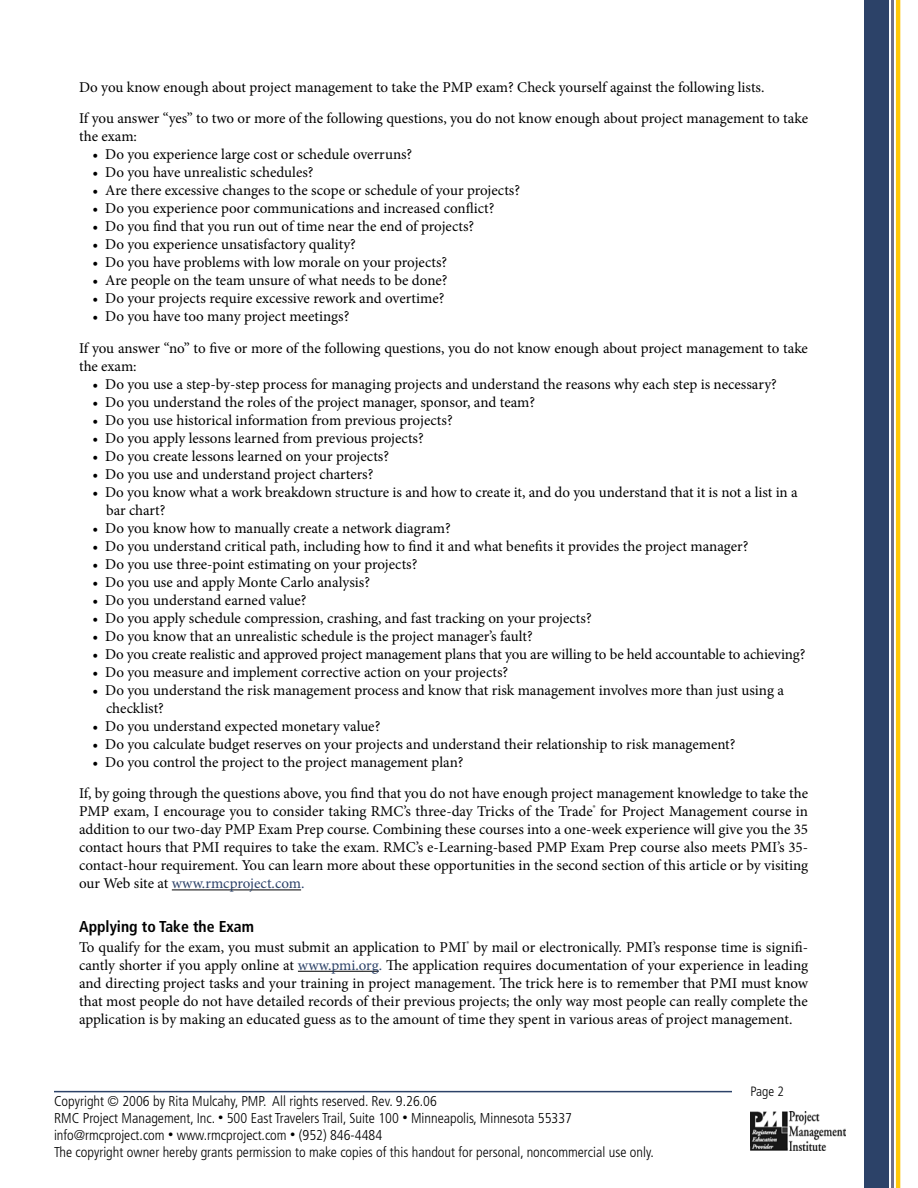
<style>
.page{position:relative;width:918px;height:1188px;background:#fff}
.page>*{position:absolute;margin:0;border:0;box-sizing:border-box;transform-origin:0 0}
.t1{font:700 condensed 15.75px "Frutiger";color:#000}
.t2{font:15px/18px "Minion Pro";letter-spacing:-.005em;color:#000}
.t3{font:300 condensed 14.25px/17.1px "Frutiger";color:#000}
.t4{font:300 condensed 13.5px "Frutiger";color:#000}
.s1{color:#2c4268}
.s2{font-size:10.5px}
</style>
<div class="page">
<img style="left:751px;top:1112px;width:94px;height:38px">
<hr style="left:54px;top:1091px;width:678px;height:1px;background:#2c4268">
<hr style="left:891px;top:0;width:2px;height:1188px;background:#70708b">
<hr style="left:896px;top:0;width:4px;height:1188px;background:#ffc708">
<div style="left:864px;top:0;width:25px;height:1188px;background:#2c4268"></div>
<hr style="left:172px;top:890px;width:129px;height:1px;background:#000">
<hr style="left:298px;top:971px;width:81px;height:1px;background:#000">
<p class="t2" style="left:79px;top:71px;width:731px;line-height:31.5px">Do you know enough about project management to take the PMP exam? Check yourself against the following lists.<br>If you answer “yes” to two or more of the following questions, you do not know enough about project management to take</p>
<p class="t2" style="left:79px;top:128px;width:60px">the exam:</p>
<p class="t2" style="left:93px;top:146px;width:321px">• Do you experience large cost or schedule overruns?</p>
<p class="t2" style="left:93px;top:164px;width:223px">• Do you have unrealistic schedules?</p>
<p class="t2" style="left:93px;top:182px;width:429px">• Are there excessive changes to the scope or schedule of your projects?</p>
<p class="t2" style="left:93px;top:200px;width:403px">• Do you experience poor communications and increased conflict?</p>
<p class="t2" style="left:93px;top:218px;width:383px">• Do you find that you run out of time near the end of projects?</p>
<p class="t2" style="left:93px;top:236px;width:265px">• Do you experience unsatisfactory quality?</p>
<p class="t2" style="left:93px;top:254px;width:356px">• Do you have problems with low morale on your projects?</p>
<p class="t2" style="left:93px;top:272px;width:356px">• Are people on the team unsure of what needs to be done?</p>
<p class="t2" style="left:93px;top:290px;width:353px">• Do your projects require excessive rework and overtime?</p>
<p class="t2" style="left:79px;top:301px;width:730px;line-height:31.5px;text-indent:14px">• Do you have too many project meetings?<br>If you answer “no” to five or more of the following questions, you do not know enough about project management to take</p>
<p class="t2" style="left:79px;top:357px;width:59px">the exam:</p>
<p class="t2" style="left:93px;top:375px;width:686px">• Do you use a step-by-step process for managing projects and understand the reasons why each step is necessary?</p>
<p class="t2" style="left:93px;top:393px;width:444px">• Do you understand the roles of the project manager, sponsor, and team?</p>
<p class="t2" style="left:93px;top:411px;width:362px">• Do you use historical information from previous projects?</p>
<p class="t2" style="left:93px;top:429px;width:333px">• Do you apply lessons learned from previous projects?</p>
<p class="t2" style="left:93px;top:447px;width:298px">• Do you create lessons learned on your projects?</p>
<p class="t2" style="left:93px;top:465px;width:282px">• Do you use and understand project charters?</p>
<p class="t2" style="left:106px;top:483px;width:693px;text-indent:-14px">• Do you know what a work breakdown structure is and how to create it, and do you understand that it is not a list in a bar chart?</p>
<p class="t2" style="left:93px;top:519px;width:360px">• Do you know how to manually create a network diagram?</p>
<p class="t2" style="left:93px;top:537px;width:657px">• Do you understand critical path, including how to find it and what benefits it provides the project manager?</p>
<p class="t2" style="left:93px;top:555px;width:326px">• Do you use three-point estimating on your projects?</p>
<p class="t2" style="left:93px;top:573px;width:279px">• Do you use and apply Monte Carlo analysis?</p>
<p class="t2" style="left:93px;top:591px;width:216px">• Do you understand earned value?</p>
<p class="t2" style="left:93px;top:609px;width:501px">• Do you apply schedule compression, crashing, and fast tracking on your projects?</p>
<p class="t2" style="left:93px;top:627px;width:442px">• Do you know that an unrealistic schedule is the project manager’s fault?</p>
<p class="t2" style="left:93px;top:645px;width:714px">• Do you create realistic and approved project management plans that you are willing to be held accountable to achieving?</p>
<p class="t2" style="left:93px;top:663px;width:417px">• Do you measure and implement corrective action on your projects?</p>
<p class="t2" style="left:106px;top:681px;width:679px;text-indent:-14px">• Do you understand the risk management process and know that risk management involves more than just using a checklist?</p>
<p class="t2" style="left:93px;top:717px;width:289px">• Do you understand expected monetary value?</p>
<p class="t2" style="left:93px;top:735px;width:645px">• Do you calculate budget reserves on your projects and understand their relationship to risk management?</p>
<p class="t2" style="left:79px;top:746px;width:731px;line-height:31.5px;text-indent:14px">• Do you control the project to the project management plan?<br>If, by going through the questions above, you find that you do not have enough project management knowledge to take the</p>
<p class="t2" style="left:79px;top:803px;width:731px;text-align:justify">PMP exam, I encourage you to consider taking RMC’s three-day Tricks of the Trade<sup>®</sup> for Project Management course in addition to our two-day PMP Exam Prep course. Combining these courses into a one-week experience will give you the 35 contact hours that PMI requires to take the exam. RMC’s e-Learning-based PMP Exam Prep course also meets PMI’s 35- contact-hour requirement. You can learn more about these opportunities in the second section of this article or by visiting our Web site at <span class="s1">www.rmcproject.com.</span></p>
<p class="t1" style="left:79px;top:917px;width:176px">Applying to Take the Exam</p>
<p class="t2" style="left:79px;top:938px;width:731px;text-align:justify">To qualify for the exam, you must submit an application to PMI<sup>®</sup> by mail or electronically. PMI’s response time is signifi&shy;cantly shorter if you apply online at <span class="s1">www.pmi.org.</span> The application requires documentation of your experience in leading and directing project tasks and your training in project management. The trick here is to remember that PMI must know that most people do not have detailed records of their previous projects; the only way most people can really complete the application is by making an educated guess as to the amount of time they spent in various areas of project management.</p>
<p class="t3" style="left:54px;top:1092px;width:602px">Copyright © 2006 by Rita Mulcahy, PMP. All rights reserved. Rev. 9.26.06<br>RMC Project Management, Inc. <span class="s2">•</span> 500 East Travelers Trail, Suite 1 00 <span class="s2">•</span> Minneapolis, Minnesota 55337 info@rmcproject.com <span class="s2">•</span> www.rmcproject.com <span class="s2">•</span> (952) 846-4484<br>The copyright owner hereby grants permission to make copies of this handout for personal, noncommercial use only.</p>
<p class="t4" style="left:751px;top:1083px;width:25px">Page</p>
</div>
